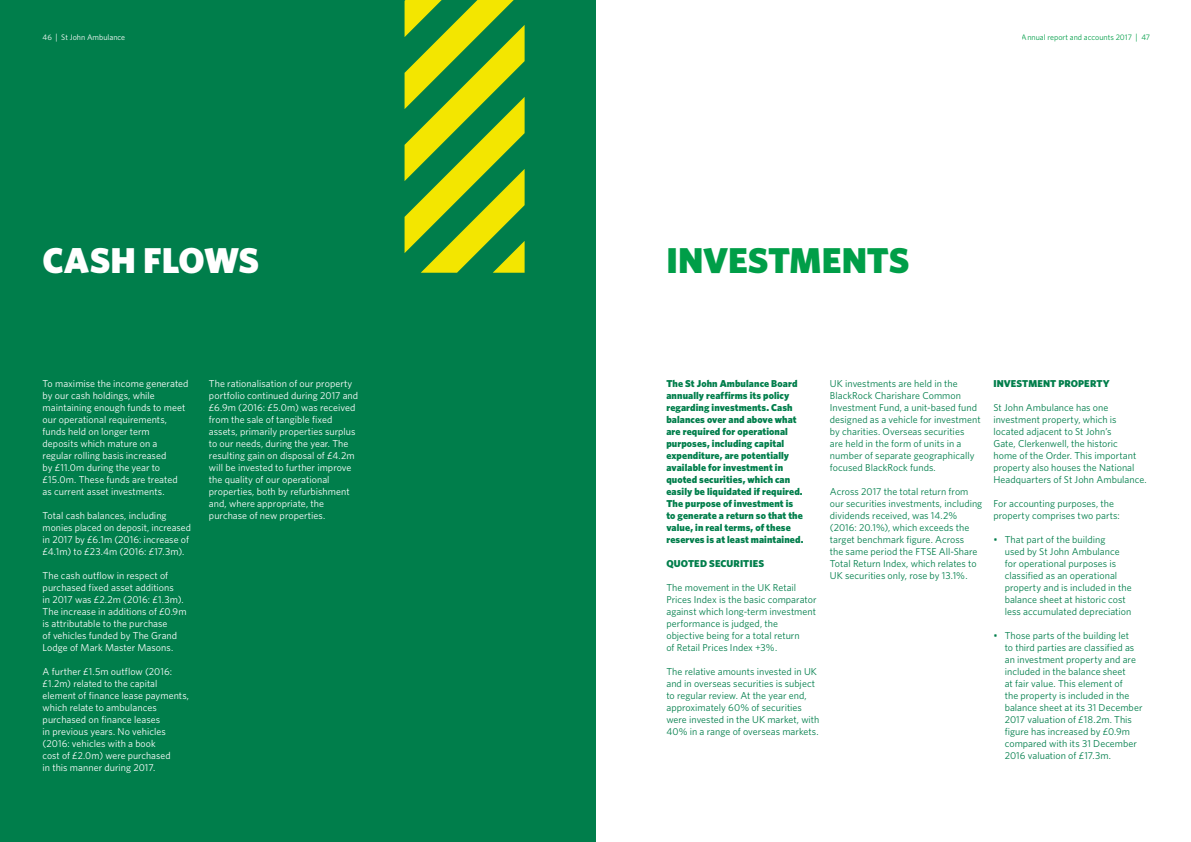
<style>
.page{position:relative;width:1191px;height:842px;background:#fff}
.page>*{position:absolute;margin:0;border:0;box-sizing:border-box;transform-origin:0 0}
.t1{font:900 36px "Whitney";letter-spacing:-.005em;color:#009e48}
.t2{font:900 36px "Whitney";letter-spacing:-.005em;color:#fff}
.t3{font:10px/12px "Whitney";letter-spacing:.005em;color:#007e4b}
.t4{font:10px/12px "Whitney";letter-spacing:.005em;color:#fff}
.t5{font:900 10px/12px "Whitney";letter-spacing:.01em;color:#007e4b}
.t6{font:8px "Whitney";color:#009e48}
.t7{font:8px "Whitney";color:#fff}
.s1{font-size:8.8px}
</style>
<div class="page">
<div style="left:0;top:0;width:595px;height:842px;background:#007e4b"></div>
<svg style="left:404px;top:0;width:120px;height:273px"></svg>
<p class="t7" style="left:43px;top:32px;width:84px">46 <span class="s1">|</span> St John Ambulance</p>
<p class="t6" style="left:1022px;top:32px;width:130px">Annual report and accounts 2017 <span class="s1">|</span> 47</p>
<h1 class="t2" style="left:43px;top:236px;width:218px">CASH FLOWS</h1>
<h1 class="t1" style="left:666px;top:236px;width:244px">INVESTMENTS</h1>
<p class="t4" style="left:43px;top:377px;width:147px">To maximise the income generated by our cash holdings, while maintaining enough funds to meet our operational requirements, funds held on longer term<br>deposits which mature on a regular rolling basis increased<br>by £11.0m during the year to £15.0m. These funds are treated as current asset investments.</p>
<p class="t4" style="left:43px;top:509px;width:150px">Total cash balances, including monies placed on deposit, increased in 2017 by £6.1m (2016: increase of £4.1m) to £23.4m (2016: £17.3m).</p>
<p class="t4" style="left:43px;top:569px;width:145px">The cash outflow in respect of purchased fixed asset additions<br>in 2017 was £2.2m (2016: £1.3m).<br>The increase in additions of £0.9m is attributable to the purchase<br>of vehicles funded by The Grand<br>Lodge of Mark Master Masons.</p>
<p class="t4" style="left:43px;top:665px;width:148px">A further £1.5m outflow (2016: £1.2m) related to the capital element of finance lease payments, which relate to ambulances purchased on finance leases<br>in previous years. No vehicles (2016: vehicles with a book<br>cost of £2.0m) were purchased<br>in this manner during 2017.</p>
<p class="t4" style="left:209px;top:377px;width:151px">The rationalisation of our property portfolio continued during 2017 and £6.9m (2016: £5.0m) was received from the sale of tangible fixed assets, primarily properties surplus to our needs, during the year. The resulting gain on disposal of £4.2m will be invested to further improve the quality of our operational properties, both by refurbishment and, where appropriate, the purchase of new properties.</p>
<p class="t5" style="left:666px;top:377px;width:139px">The St John Ambulance Board annually reaffirms its policy regarding investments. Cash balances over and above what are required for operational purposes, including capital expenditure, are potentially available for investment in quoted securities, which can easily be liquidated if required.<br>The purpose of investment is to generate a return so that the value, in real terms, of these reserves is at least maintained.</p>
<p class="t5" style="left:666px;top:557px;width:99px">QUOTED SECURITIES</p>
<p class="t3" style="left:666px;top:581px;width:152px">The movement in the UK Retail<br>Prices Index is the basic comparator against which long-term investment performance is judged, the objective being for a total return<br>of Retail Prices Index +3%.</p>
<p class="t3" style="left:666px;top:665px;width:155px">The relative amounts invested in UK and in overseas securities is subject to regular review. At the year end, approximately 60% of securities were invested in the UK market, with 40% in a range of overseas markets.</p>
<p class="t3" style="left:830px;top:377px;width:152px">UK investments are held in the<br>BlackRock Charishare Common<br>Investment Fund, a unit-based fund designed as a vehicle for investment by charities. Overseas securities<br>are held in the form of units in a number of separate geographically focused BlackRock funds.</p>
<p class="t3" style="left:830px;top:485px;width:154px">Across 2017 the total return from our securities investments, including dividends received, was 14.2% (2016: 20.1%), which exceeds the target benchmark figure. Across<br>the same period the FTSE All-Share Total Return Index, which relates to UK securities only, rose by 13.1%.</p>
<p class="t5" style="left:993px;top:377px;width:118px">INVESTMENT PROPERTY</p>
<p class="t3" style="left:993px;top:401px;width:155px">St John Ambulance has one investment property, which is located adjacent to St John’s<br>Gate, Clerkenwell, the historic<br>home of the Order. This important property also houses the National<br>Headquarters of St John Ambulance.</p>
<p class="t3" style="left:993px;top:497px;width:128px">For accounting purposes, the property comprises two parts:</p>
<p class="t3" style="left:1004px;top:533px;width:128px;text-indent:-11px">• That part of the building<br>used by St John Ambulance for operational purposes is classified as an operational property and is included in the balance sheet at historic cost less accumulated depreciation</p>
<p class="t3" style="left:1004px;top:629px;width:139px;text-indent:-11px">• Those parts of the building let<br>to third parties are classified as an investment property and are included in the balance sheet<br>at fair value. This element of<br>the property is included in the balance sheet at its 31 December<br>2017 valuation of £18.2m. This figure has increased by £0.9m compared with its 31 December<br>2016 valuation of £17.3m.</p>
</div>
